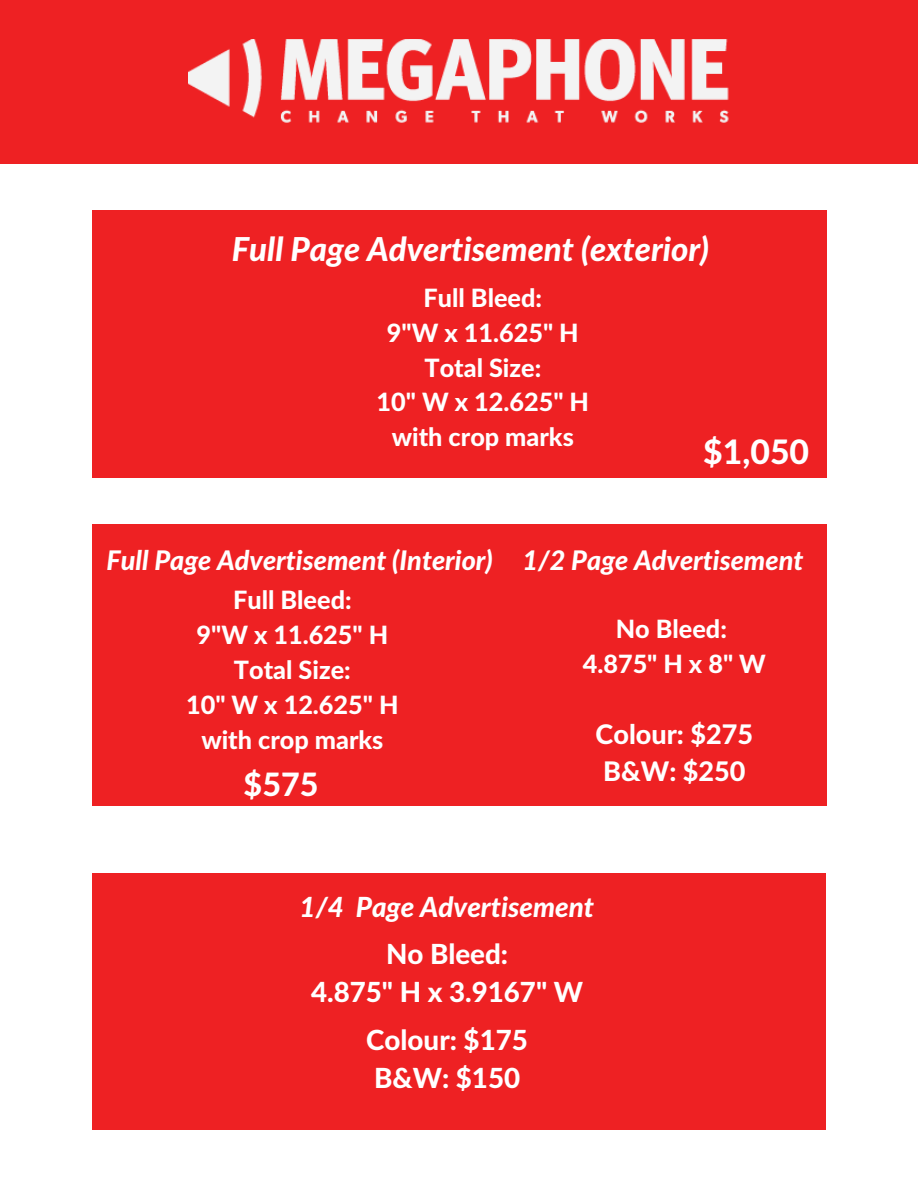
<style>
.page{position:relative;width:918px;height:1188px;background:#fff}
.page>*{position:absolute;margin:0;border:0;box-sizing:border-box;transform-origin:0 0}
.t1{font:800 33.75px "Lato Latin";color:#fff}
.t2{font:italic 800 33px "Lato";color:#fff}
.t3{font:800 32.25px "Lato Latin";color:#fff}
.t4{font:800 27.75px "Lato Latin";color:#fff}
.t5{font:italic 800 27.75px "Lato";color:#fff}
.t6{font:italic 800 27px "Lato";color:#fff}
.t7{font:800 27px "Lato Latin";color:#fff}
.t8{font:800 25.2px "Lato Latin";color:#fff}
</style>
<div class="page">
<div style="left:0;top:0;width:918px;height:163px;background:#ee2123"></div>
<img style="left:188px;top:39px;width:541px;height:84px">
<div style="left:92px;top:210px;width:734px;height:268px;background:#ee2123"></div>
<div style="left:92px;top:525px;width:734px;height:281px;background:#ee2123"></div>
<div style="left:92px;top:873px;width:734px;height:257px;background:#ee2123"></div>
<h1 class="t2" style="left:232px;top:234px;width:479px">Full Page Advertisement (exterior)</h1>
<p class="t8" style="left:424px;top:287px;width:120px">Full Bleed:</p>
<p class="t8" style="left:387px;top:321px;width:193px">9"W x 11.625" H</p>
<p class="t8" style="left:424px;top:356px;width:118px">Total Size:</p>
<p class="t8" style="left:377px;top:391px;width:214px">10" W x 12.625" H</p>
<p class="t8" style="left:392px;top:426px;width:184px">with crop marks</p>
<h1 class="t1" style="left:703px;top:437px;width:107px">$1,050</h1>
<p class="t6" style="left:106px;top:548px;width:388px">Full Page Advertisement (Interior)</p>
<p class="t8" style="left:233px;top:589px;width:120px">Full Bleed:</p>
<p class="t8" style="left:196px;top:624px;width:193px">9"W x 11.625" H</p>
<p class="t8" style="left:234px;top:659px;width:118px">Total Size:</p>
<p class="t8" style="left:186px;top:694px;width:214px">10" W x 12.625" H</p>
<p class="t8" style="left:201px;top:728px;width:184px">with crop marks</p>
<h1 class="t3" style="left:244px;top:770px;width:76px">$575</h1>
<p class="t6" style="left:523px;top:548px;width:282px">1/2 Page Advertisement</p>
<p class="t8" style="left:616px;top:618px;width:113px">No Bleed:</p>
<p class="t8" style="left:583px;top:653px;width:185px">4.875" H x 8" W</p>
<p class="t7" style="left:596px;top:722px;width:159px">Colour: $275</p>
<p class="t7" style="left:603px;top:759px;width:144px">B&amp;W: $250</p>
<p class="t5" style="left:300px;top:895px;width:296px">1/4 Page Advertisement</p>
<p class="t4" style="left:386px;top:942px;width:124px">No Bleed:</p>
<p class="t4" style="left:311px;top:980px;width:274px">4.875" H x 3.9167" W</p>
<p class="t4" style="left:366px;top:1027px;width:163px">Colour: $175</p>
<p class="t4" style="left:374px;top:1066px;width:148px">B&amp;W: $150</p>
</div>
